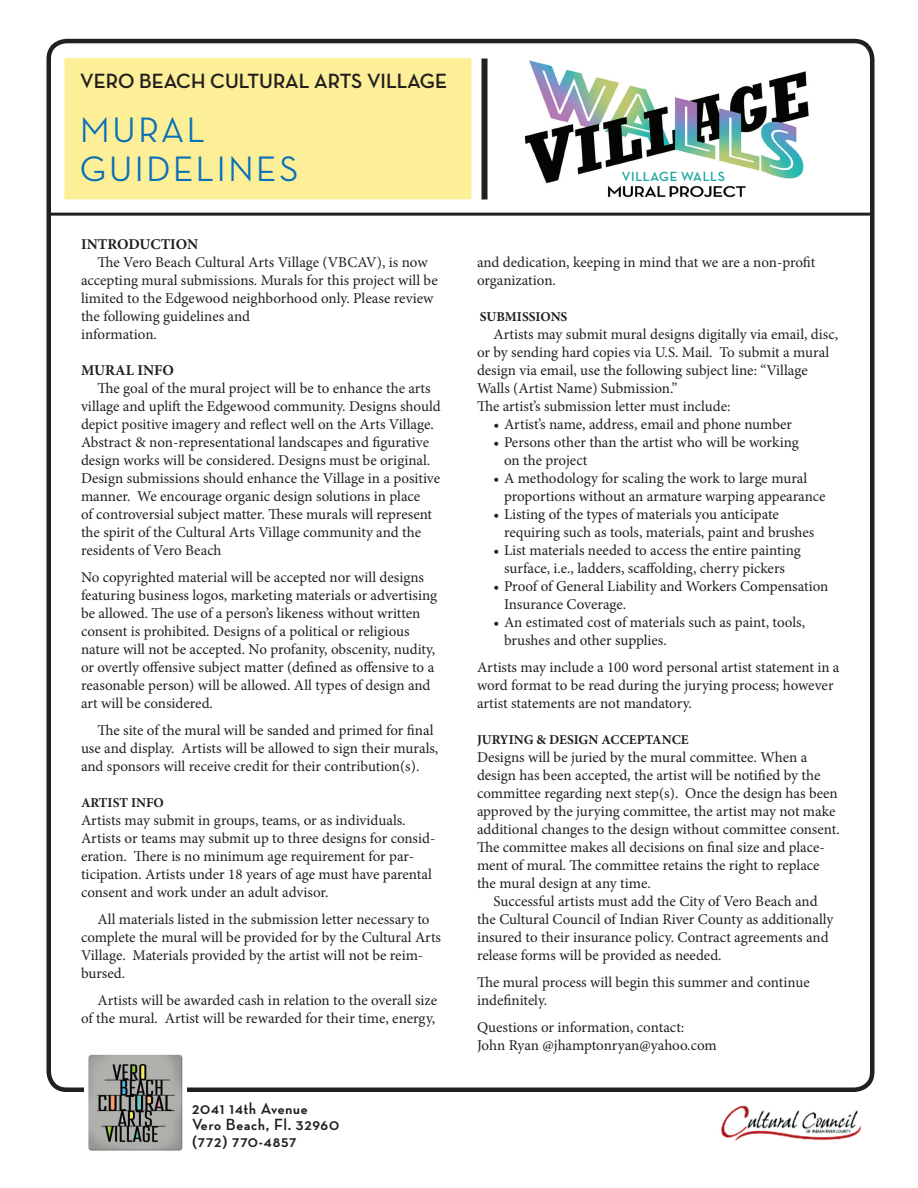
<style>
.page{position:relative;width:918px;height:1188px;background:#fff}
.page>*{position:absolute;margin:0;border:0;box-sizing:border-box;transform-origin:0 0}
.t1{font:500 36px/39px "Neutraface Display";letter-spacing:.075em;color:#0a70b8}
.t2{font:700 21px "Neutraface Display";color:#231f20}
.t3{font:700 16.5px/16.5px "Neutraface Display";letter-spacing:.05em;color:#231f20}
.t4{font:15px/18px "Minion Pro";color:#231f20}
.t5{font:700 15px "Minion Pro";color:#231f20}
.t6{font:700 13.5px "Minion Pro";color:#231f20}
.t7{font:700 13.5px "Neutraface Display";letter-spacing:.05em;color:#1ea4a3}
</style>
<div class="page">
<div style="left:64px;top:58px;width:407px;height:141px;background:#fcef97;border:2px solid #fcef97"></div>
<div style="left:47px;top:39px;width:828px;height:1053px;border:4px solid #231f20;border-radius:18px"></div>
<img style="left:84px;top:1054px;width:103px;height:97px">
<img style="left:524px;top:60px;width:285px;height:138px">
<hr style="left:51px;top:213px;width:819px;height:3px;background:#231f20">
<img style="left:721px;top:1105px;width:140px;height:36px">
<div style="left:482px;top:58px;width:6px;height:142px;background:#231f20"></div>
<h2 class="t2" style="left:80px;top:69px;width:368px">VERO BEACH CULTURAL ARTS VILLAGE</h2>
<h1 class="t1" style="left:80px;top:110px;width:220px">MURAL<br>GUIDELINES</h1>
<p class="t5" style="left:81px;top:233px;width:119px">INTRODUCTION</p>
<p class="t4" style="left:81px;top:253px;width:358px;text-indent:16px">The Vero Beach Cultural Arts Village (VBCAV), is now accepting mural submissions. Murals for this project will be limited to the Edgewood neighborhood only. Please review the following guidelines and<br>information.</p>
<p class="t5" style="left:81px;top:359px;width:94px">MURAL INFO</p>
<p class="t4" style="left:81px;top:379px;width:361px;text-indent:16px">The goal of the mural project will be to enhance the arts village and uplift the Edgewood community. Designs should depict positive imagery and reflect well on the Arts Village.<br>Abstract &amp; non-representational landscapes and figurative design works will be considered. Designs must be original.<br>Design submissions should enhance the Village in a positive manner. We encourage organic design solutions in place<br>of controversial subject matter. These murals will represent the spirit of the Cultural Arts Village community and the residents of Vero Beach</p>
<p class="t4" style="left:81px;top:568px;width:358px">No copyrighted material will be accepted nor will designs featuring business logos, marketing materials or advertising be allowed. The use of a person’s likeness without written consent is prohibited. Designs of a political or religious nature will not be accepted. No profanity, obscenity, nudity, or overtly offensive subject matter (defined as offensive to a reasonable person) will be allowed. All types of design and art will be considered.</p>
<p class="t4" style="left:81px;top:721px;width:359px;text-indent:16px">The site of the mural will be sanded and primed for final use and display. Artists will be allowed to sign their murals, and sponsors will receive credit for their contribution(s).</p>
<p class="t6" style="left:81px;top:793px;width:84px">ARTIST INFO</p>
<p class="t4" style="left:81px;top:811px;width:356px">Artists may submit in groups, teams, or as individuals.<br>Artists or teams may submit up to three designs for consid&shy;eration. There is no minimum age requirement for par&shy;ticipation. Artists under 18 years of age must have parental consent and work under an adult advisor.</p>
<p class="t4" style="left:81px;top:910px;width:362px;text-indent:16px">All materials listed in the submission letter necessary to complete the mural will be provided for by the Cultural Arts Village. Materials provided by the artist will not be reim&shy;bursed.</p>
<p class="t4" style="left:81px;top:991px;width:358px;text-align:right">Artists will be awarded cash in relation to the overall size<br>of the mural. Artist will be rewarded for their time, energy,</p>
<p class="t3" style="left:192px;top:1100px;width:149px">2041 14th Avenue<br>Vero Beach, Fl. 32960 (772) 770-4857</p>
<p class="t7" style="left:622px;top:169px;width:105px">VILLAGE WALLS</p>
<p class="t4" style="left:477px;top:253px;width:340px">and dedication, keeping in mind that we are a non-profit organization.</p>
<p class="t6" style="left:480px;top:307px;width:89px">SUBMISSIONS</p>
<p class="t4" style="left:477px;top:325px;width:363px;text-indent:16px">Artists may submit mural designs digitally via email, disc, or by sending hard copies via U.S. Mail. To submit a mural design via email, use the following subject line: “Village Walls (Artist Name) Submission.”<br>The artist’s submission letter must include:</p>
<p class="t4" style="left:494px;top:415px;width:300px">• Artist’s name, address, email and phone number</p>
<p class="t4" style="left:504px;top:433px;width:296px;text-indent:-10px">• Persons other than the artist who will be working on the project</p>
<p class="t4" style="left:504px;top:469px;width:323px;text-indent:-10px">• A methodology for scaling the work to large mural proportions without an armature warping appearance</p>
<p class="t4" style="left:504px;top:505px;width:312px;text-indent:-10px">• Listing of the types of materials you anticipate requiring such as tools, materials, paint and brushes</p>
<p class="t4" style="left:494px;top:541px;width:309px;text-align:center">• List materials needed to access the entire painting surface, i.e., ladders, scaffolding, cherry pickers</p>
<p class="t4" style="left:504px;top:577px;width:326px;text-indent:-10px">• Proof of General Liability and Workers Compensation<br>Insurance Coverage.</p>
<p class="t4" style="left:504px;top:613px;width:303px;text-indent:-10px">• An estimated cost of materials such as paint, tools, brushes and other supplies.</p>
<p class="t4" style="left:477px;top:658px;width:364px">Artists may include a 100 word personal artist statement in a word format to be read during the jurying process; however artist statements are not mandatory.</p>
<p class="t6" style="left:477px;top:730px;width:213px">JURYING &amp; DESIGN ACCEPTANCE</p>
<p class="t4" style="left:477px;top:748px;width:364px">Designs will be juried by the mural committee. When a design has been accepted, the artist will be notified by the committee regarding next step(s). Once the design has been approved by the jurying committee, the artist may not make additional changes to the design without committee consent.<br>The committee makes all decisions on final size and place&shy;ment of mural. The committee retains the right to replace the mural design at any time.</p>
<p class="t4" style="left:477px;top:892px;width:358px;text-indent:16px">Successful artists must add the City of Vero Beach and the Cultural Council of Indian River County as additionally insured to their insurance policy. Contract agreements and release forms will be provided as needed.</p>
<p class="t4" style="left:477px;top:973px;width:334px">The mural process will begin this summer and continue indefinitely.</p>
<p class="t4" style="left:477px;top:1018px;width:241px">Questions or information, contact:<br>John Ryan @jhamptonryan@yahoo.com</p>
</div>
